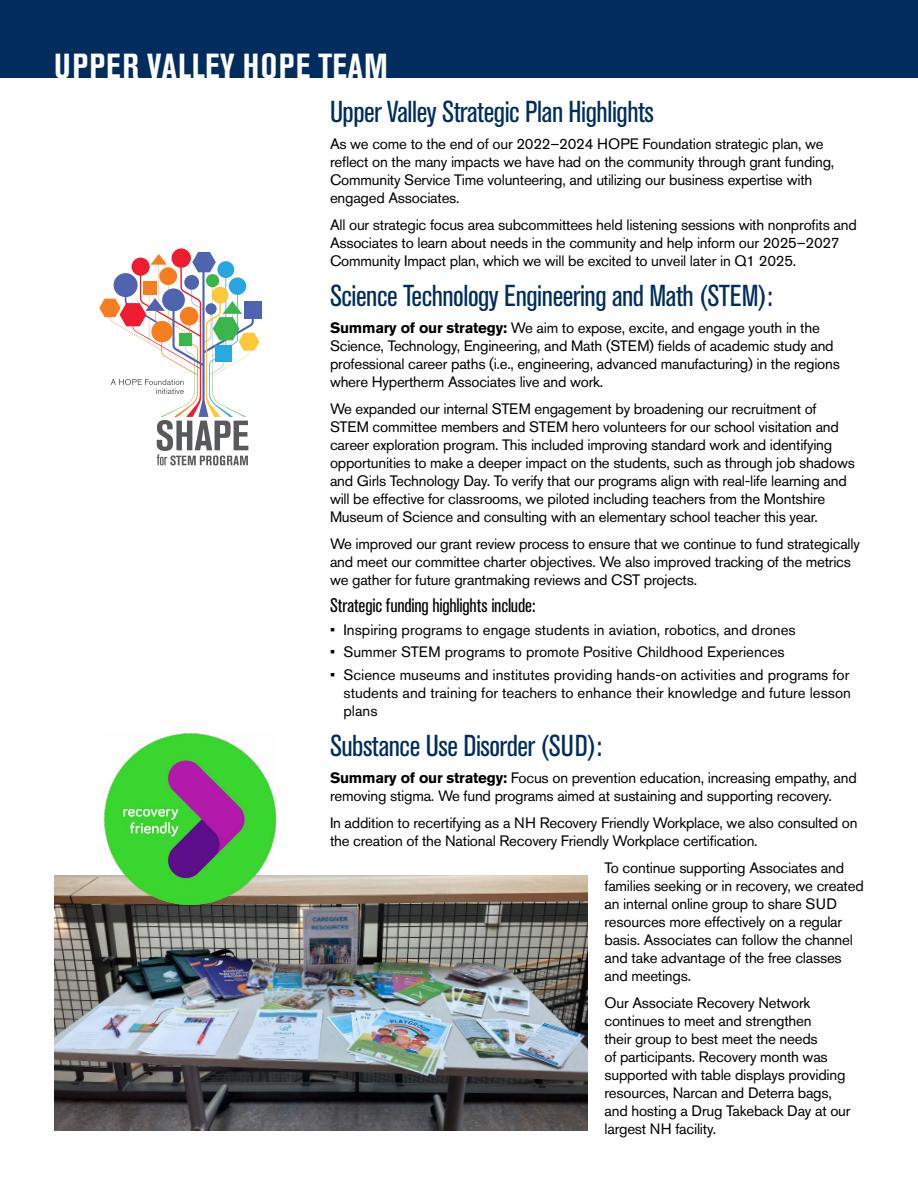
<style>
.page{position:relative;width:918px;height:1188px;background:#fff}
.page>*{position:absolute;margin:0;border:0;box-sizing:border-box;transform-origin:0 0}
.t1{font:700 condensed 34.5px "Akzidenz Grotesk Pro";letter-spacing:.03em;color:#fff}
.t2{font:condensed 30px "Akzidenz Grotesk Pro";letter-spacing:-.015em;color:#002d5d}
.t3{font:condensed 19.5px "Akzidenz Grotesk Pro";letter-spacing:-.015em;color:#000}
.t4{font:15px/18px "Akzidenz Grotesk Pro";letter-spacing:-.015em;color:#000}
.s1{font-weight:700}
</style>
<div class="page">
<div style="left:0;top:0;width:918px;height:78px;background:#002d5d"></div>
<div style="left:244px;top:302px;width:17px;height:17px;background:#5063ae"></div>
<svg style="left:99px;top:248px;width:160px;height:217px"></svg>
<img style="left:54px;top:876px;width:534px;height:254px">
<img style="left:103px;top:733px;width:173px;height:172px">
<h1 class="t1" style="left:54px;top:44px;width:335px">UPPER VALLEY HOPE TEAM</h1>
<h2 class="t2" style="left:330px;top:92px;width:325px">Upper Valley Strategic Plan Highlights</h2>
<p class="t4" style="left:330px;top:134px;width:506px">As we come to the end of our 2022–2024 HOPE Foundation strategic plan, we reflect on the many impacts we have had on the community through grant funding, Community Service Time volunteering, and utilizing our business expertise with engaged Associates.</p>
<p class="t4" style="left:330px;top:215px;width:528px">All our strategic focus area subcommittees held listening sessions with nonprofits and<br>Associates to learn about needs in the community and help inform our 2025–2027<br>Community Impact plan, which we will be excited to unveil later in Q1 2025.</p>
<h2 class="t2" style="left:330px;top:276px;width:444px">Science Technology Engineering and Math (STEM):</h2>
<p class="t4" style="left:330px;top:319px;width:511px"><span class="s1">Summary of our strategy:</span> We aim to expose, excite, and engage youth in the Science, Technology, Engineering, and Math (STEM) fields of academic study and professional career paths (i.e., engineering, advanced manufacturing) in the regions where Hypertherm Associates live and work.</p>
<p class="t4" style="left:330px;top:400px;width:526px">We expanded our internal STEM engagement by broadening our recruitment of STEM committee members and STEM hero volunteers for our school visitation and career exploration program. This included improving standard work and identifying opportunities to make a deeper impact on the students, such as through job shadows and Girls Technology Day. To verify that our programs align with real-life learning and will be effective for classrooms, we piloted including teachers from the Montshire Museum of Science and consulting with an elementary school teacher this year.</p>
<p class="t4" style="left:330px;top:535px;width:531px">We improved our grant review process to ensure that we continue to fund strategically and meet our committee charter objectives. We also improved tracking of the metrics we gather for future grantmaking reviews and CST projects.</p>
<h3 class="t3" style="left:330px;top:593px;width:207px">Strategic funding highlights include:</h3>
<p class="t4" style="left:330px;top:620px;width:467px">• Inspiring programs to engage students in aviation, robotics, and drones</p>
<p class="t4" style="left:330px;top:643px;width:456px">• Summer STEM programs to promote Positive Childhood Experiences</p>
<p class="t4" style="left:344px;top:665px;width:509px;text-align:justify;text-indent:-14px">• Science museums and institutes providing hands-on activities and programs for students and training for teachers to enhance their knowledge and future lesson plans</p>
<h2 class="t2" style="left:330px;top:726px;width:274px">Substance Use Disorder (SUD):</h2>
<p class="t4" style="left:330px;top:769px;width:528px"><span class="s1">Summary of our strategy:</span> Focus on prevention education, increasing empathy, and removing stigma. We fund programs aimed at sustaining and supporting recovery.</p>
<p class="t4" style="left:330px;top:814px;width:529px">In addition to recertifying as a NH Recovery Friendly Workplace, we also consulted on the creation of the National Recovery Friendly Workplace certification.</p>
<p class="t4" style="left:604px;top:859px;width:261px">To continue supporting Associates and families seeking or in recovery, we created an internal online group to share SUD resources more effectively on a regular basis. Associates can follow the channel and take advantage of the free classes and meetings.</p>
<p class="t4" style="left:604px;top:994px;width:248px">Our Associate Recovery Network continues to meet and strengthen<br>their group to best meet the needs<br>of participants. Recovery month was supported with table displays providing resources, Narcan and Deterra bags, and hosting a Drug Takeback Day at our largest NH facility.</p>
</div>
